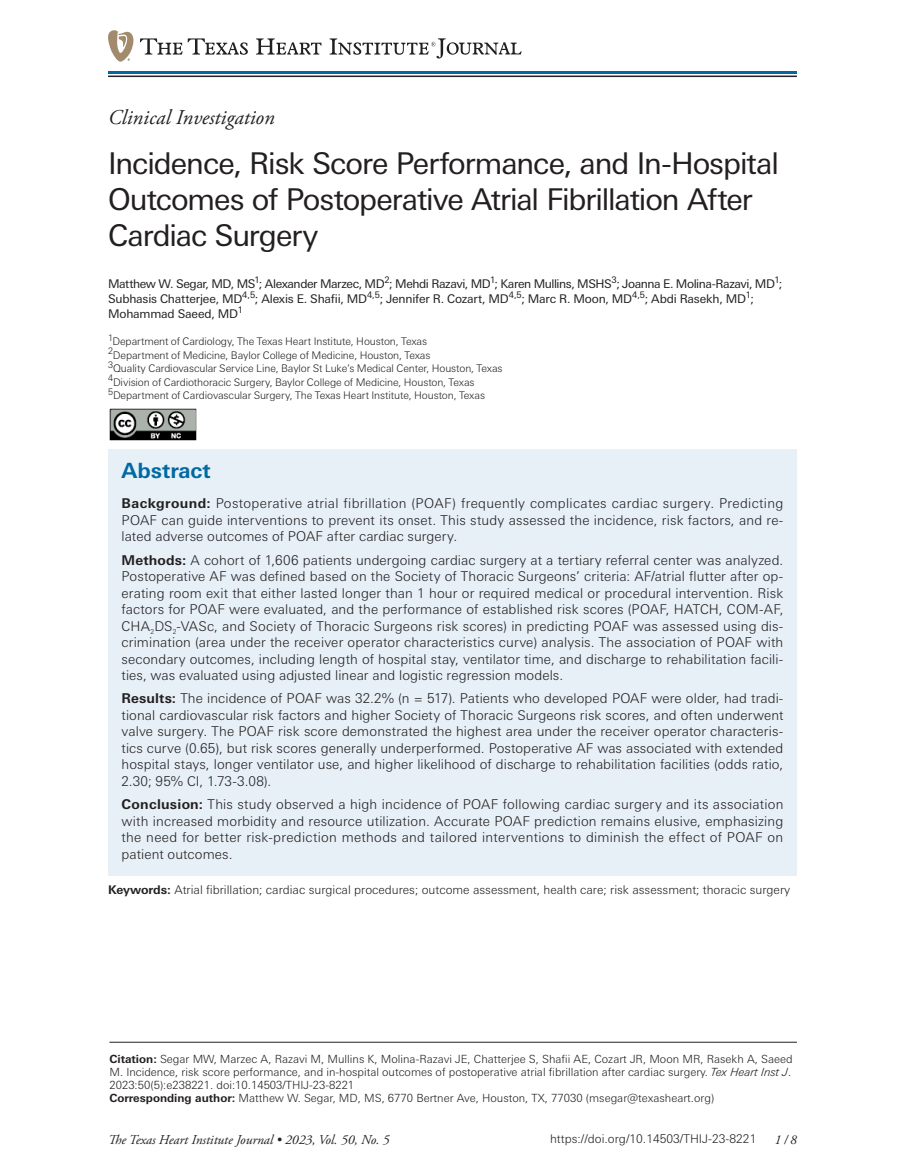
<style>
.page{position:relative;width:905px;height:1175px;background:#fff}
.page>*{position:absolute;margin:0;border:0;box-sizing:border-box;transform-origin:0 0}
.t1{font:30px/36px "Univers Next Pro";letter-spacing:-.035em;color:#231f20}
.ARTICLE_TYPE{font:italic 21px "Adobe Garamond Pro";color:#231f20}
.ABSTRACT_HEADER{font:700 21px "Univers Next Pro";color:#0069a3}
.ABSTRACT_WITH_BOLD_SUBHEADS{font:300 13.5px/16.5px "Univers Next Pro";letter-spacing:.005em;color:#231f20;text-align:justify}
.t2{font:italic 13.5px "Adobe Garamond Pro";color:#231f20}
.AUTHORS{font:12px/15px "Univers Next Pro";letter-spacing:-.02em;color:#231f20}
.KEYWORDS{font:300 12px "Univers Next Pro";color:#231f20}
.CITATION{font:300 11.25px/13.2px "Univers Next Pro";color:#231f20;text-align:justify}
.CORR__AUTHOR{font:300 11.25px "Univers Next Pro";color:#231f20}
.AFFILIATIONS{font:300 10.5px "Univers Next Pro";letter-spacing:-.01em;color:#231f20}
.s1{font-weight:700}
.s2{font-style:italic}
</style>
<div class="page">
<svg style="left:140px;top:38px;width:108px;height:17px"></svg>
<svg style="left:256px;top:38px;width:65px;height:17px"></svg>
<svg style="left:329px;top:38px;width:192px;height:20px"></svg>
<svg style="left:108px;top:30px;width:26px;height:32px"></svg>
<hr style="left:108px;top:72px;width:688px;height:2px;background:#0069a3">
<hr style="left:108px;top:76px;width:688px;height:1px;background:#231f20">
<div style="left:108px;top:449px;width:688px;height:34px;background:#e6f0f6"></div>
<div style="left:108px;top:478px;width:688px;height:80px;background:#e6f0f6"></div>
<div style="left:108px;top:534px;width:688px;height:163px;background:#e6f0f6"></div>
<div style="left:108px;top:673px;width:688px;height:129px;background:#e6f0f6"></div>
<div style="left:108px;top:778px;width:688px;height:97px;background:#e6f0f6"></div>
<hr style="left:109px;top:1042px;width:688px;height:1px;background:#231f20">
<img style="left:109px;top:408px;width:87px;height:32px">
<p class="ARTICLE_TYPE" style="left:108px;top:105px;width:168px">Clinical Investigation</p>
<p class="t1" style="left:108px;top:145px;width:672px">Incidence, Risk Score Performance, and In-Hospital<br>Outcomes of Postoperative Atrial Fibrillation After<br>Cardiac Surgery</p>
<p class="AUTHORS" style="left:108px;top:276px;width:675px">Matthew W. Segar, MD, MS<sup>1</sup>; Alexander Marzec, MD<sup>2</sup>; Mehdi Razavi, MD<sup>1</sup>; Karen Mullins, MSHS<sup>3</sup>; Joanna E. Molina-Razavi, MD<sup>1</sup>;<br>Subhasis Chatterjee, MD<sup>4,5</sup>; Alexis E. Shafii, MD<sup>4,5</sup>; Jennifer R. Cozart, MD<sup>4,5</sup>; Marc R. Moon, MD<sup>4,5</sup>; Abdi Rasekh, MD<sup>1</sup>;<br>Mohammad Saeed, MD<sup>1</sup></p>
<p class="AFFILIATIONS" style="left:108px;top:335px;width:320px"><sup>1</sup>Department of Cardiology, The Texas Heart Institute, Houston, Texas</p>
<p class="AFFILIATIONS" style="left:108px;top:349px;width:324px"><sup>2</sup>Department of Medicine, Baylor College of Medicine, Houston, Texas</p>
<p class="AFFILIATIONS" style="left:108px;top:362px;width:396px"><sup>3</sup>Quality Cardiovascular Service Line, Baylor St Luke’s Medical Center, Houston, Texas</p>
<p class="AFFILIATIONS" style="left:108px;top:376px;width:368px"><sup>4</sup>Division of Cardiothoracic Surgery, Baylor College of Medicine, Houston, Texas</p>
<p class="AFFILIATIONS" style="left:108px;top:389px;width:378px"><sup>5</sup>Department of Cardiovascular Surgery, The Texas Heart Institute, Houston, Texas</p>
<p class="ABSTRACT_HEADER" style="left:121px;top:458px;width:90px">Abstract</p>
<p class="ABSTRACT_WITH_BOLD_SUBHEADS" style="left:121px;top:495px;width:663px"><span class="s1">Background:</span> Postoperative atrial fibrillation (POAF) frequently complicates cardiac surgery. Predicting POAF can guide interventions to prevent its onset. This study assessed the incidence, risk factors, and re&shy;lated adverse outcomes of POAF after cardiac surgery.</p>
<p class="ABSTRACT_WITH_BOLD_SUBHEADS" style="left:121px;top:551px;width:663px"><span class="s1">Methods:</span> A cohort of 1,606 patients undergoing cardiac surgery at a tertiary referral center was analyzed.<br>Postoperative AF was defined based on the Society of Thoracic Surgeons’ criteria: AF/atrial flutter after op&shy;erating room exit that either lasted longer than 1 hour or required medical or procedural intervention. Risk factors for POAF were evaluated, and the performance of established risk scores (POAF, HATCH, COM-AF, CHA<sub>2</sub>DS<sub>2</sub>-VASc, and Society of Thoracic Surgeons risk scores) in predicting POAF was assessed using dis&shy;crimination (area under the receiver operator characteristics curve) analysis. The association of POAF with secondary outcomes, including length of hospital stay, ventilator time, and discharge to rehabilitation facili&shy;ties, was evaluated using adjusted linear and logistic regression models.</p>
<p class="ABSTRACT_WITH_BOLD_SUBHEADS" style="left:121px;top:690px;width:663px"><span class="s1">Results:</span> The incidence of POAF was 32.2% (n = 517). Patients who developed POAF were older, had tradi&shy;tional cardiovascular risk factors and higher Society of Thoracic Surgeons risk scores, and often underwent valve surgery. The POAF risk score demonstrated the highest area under the receiver operator characteris&shy;tics curve (0.65), but risk scores generally underperformed. Postoperative AF was associated with extended hospital stays, longer ventilator use, and higher likelihood of discharge to rehabilitation facilities (odds ratio, 2.30; 95% CI, 1.73-3.08).</p>
<p class="ABSTRACT_WITH_BOLD_SUBHEADS" style="left:121px;top:796px;width:663px"><span class="s1">Conclusion:</span> This study observed a high incidence of POAF following cardiac surgery and its association with increased morbidity and resource utilization. Accurate POAF prediction remains elusive, emphasizing the need for better risk-prediction methods and tailored interventions to diminish the effect of POAF on patient outcomes.</p>
<p class="KEYWORDS" style="left:108px;top:882px;width:683px"><span class="s1">Keywords:</span> Atrial fibrillation; cardiac surgical procedures; outcome assessment, health care; risk assessment; thoracic surgery</p>
<p class="CITATION" style="left:109px;top:1052px;width:684px"><span class="s1">Citation:</span> Segar MW, Marzec A, Razavi M, Mullins K, Molina-Razavi JE, Chatterjee S, Shafii AE, Cozart JR, Moon MR, Rasekh A, Saeed M. Incidence, risk score performance, and in-hospital outcomes of postoperative atrial fibrillation after cardiac surgery. <span class="s2">Tex Heart Inst J</span>.<br>2023:50(5):e238221. doi:10.14503/THIJ-23-8221</p>
<p class="CORR__AUTHOR" style="left:109px;top:1091px;width:606px"><span class="s1">Corresponding author:</span> Matthew W. Segar, MD, MS, 6770 Bertner Ave, Houston, TX, 77030 (msegar@texasheart.org)</p>
<p class="t2" style="left:108px;top:1131px;width:283px">The Texas Heart Institute Journal • 2023, Vol. 50, No. 5</p>
<p class="KEYWORDS" style="left:550px;top:1132px;width:208px">https://doi.org/10.14503/THIJ-23-8221</p>
<p class="t2" style="left:774px;top:1131px;width:24px">1 / 8</p>
</div>
